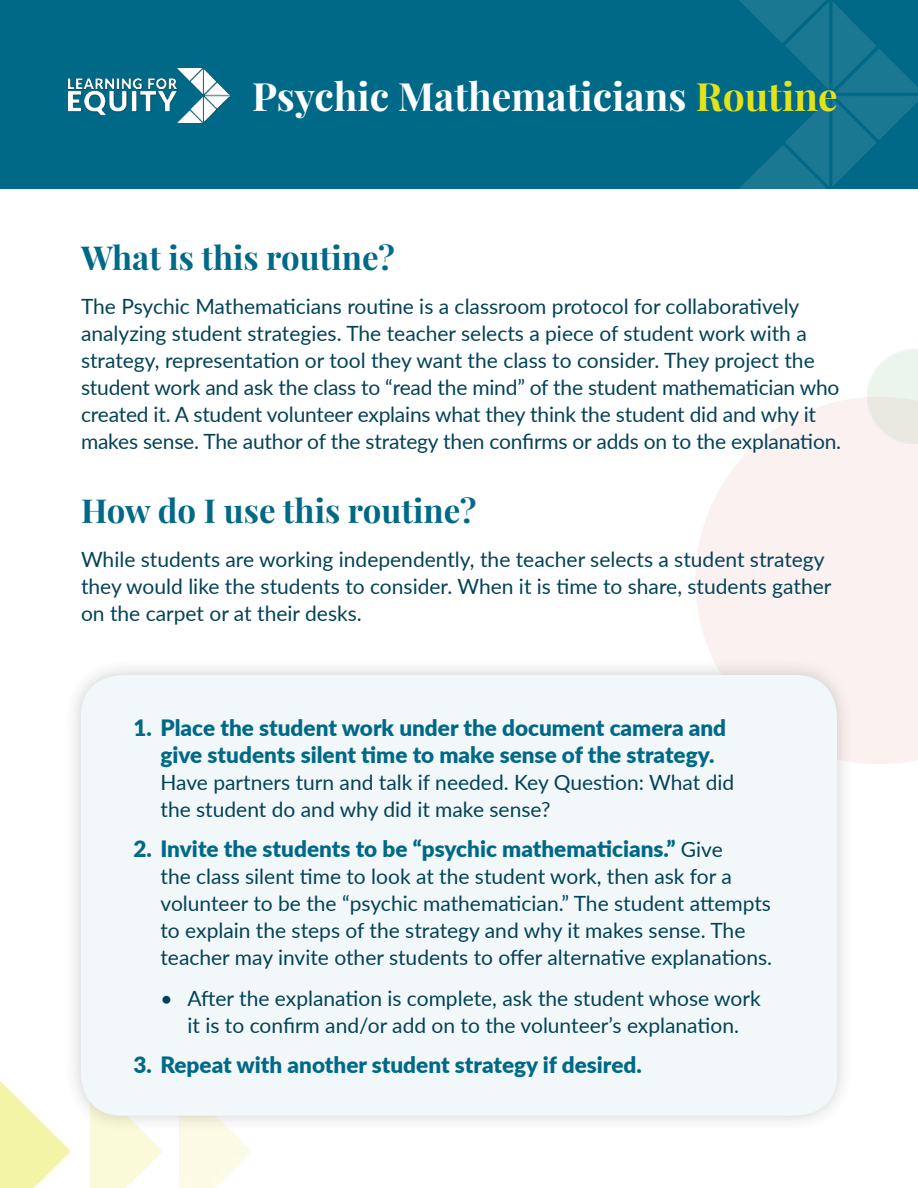
<style>
.page{position:relative;width:918px;height:1188px;background:#fff}
.page>*{position:absolute;margin:0;border:0;box-sizing:border-box;transform-origin:0 0}
.t1{font:700 39px "Playfair Display";color:#fff}
.t2{font:700 33px "Playfair Display";color:#006987}
.t3{font:900 22.5px/27px "Lato";color:#006987}
.t4{font:21px/27px "Lato";color:#034257}
.s1{color:#e3e31c}
.s2{font-weight:400;font-size:21px;color:#034257}
</style>
<div class="page">
<svg style="left:696px;top:397px;width:222px;height:367px;fill:#fbf1f1"></svg>
<img style="left:867px;top:349px;width:51px;height:95px">
<img style="left:0;top:1080px;width:70px;height:108px">
<img style="left:90px;top:1133px;width:72px;height:55px">
<div style="left:64px;top:658px;width:790px;height:475px;background:#2b2829;opacity:.22"></div>
<div style="left:81px;top:675px;width:756px;height:441px;background:#f2f8fa;border-radius:41px"></div>
<div style="left:0;top:0;width:918px;height:189px;background:#006987"></div>
<img style="left:68px;top:68px;width:161px;height:55px">
<img style="left:739px;top:0;width:179px;height:189px">
<h1 class="t1" style="left:252px;top:81px;width:587px">Psychic Mathematicians <span class="s1">Routine</span></h1>
<h2 class="t2" style="left:81px;top:244px;width:316px">What is this routine?</h2>
<p class="t4" style="left:81px;top:292px;width:762px">The Psychic Mathematicians routine is a classroom protocol for collaboratively analyzing student strategies. The teacher selects a piece of student work with a strategy, representation or tool they want the class to consider. They project the student work and ask the class to “read the mind” of the student mathematician who created it. A student volunteer explains what they think the student did and why it makes sense. The author of the strategy then confirms or adds on to the explanation.</p>
<h2 class="t2" style="left:81px;top:497px;width:397px">How do I use this routine?</h2>
<p class="t4" style="left:81px;top:545px;width:752px">While students are working independently, the teacher selects a student strategy they would like the students to consider. When it is time to share, students gather on the carpet or at their desks.</p>
<p class="t3" style="left:160px;top:714px;width:567px;text-indent:-27px">1. Place the student work under the document camera and give students silent time to make sense of the strategy.</p>
<p class="t4" style="left:160px;top:768px;width:575px">Have partners turn and talk if needed. Key Question: What did the student do and why did it make sense?</p>
<p class="t3" style="left:134px;top:836px;width:591px">2. Invite the students to be “psychic mathematicians.” <span class="s2">Give</span></p>
<p class="t4" style="left:160px;top:862px;width:613px">the class silent time to look at the student work, then ask for a volunteer to be the “psychic mathematician.” The student attempts to explain the steps of the strategy and why it makes sense. The teacher may invite other students to offer alternative explanations.</p>
<p class="t4" style="left:160px;top:985px;width:602px;text-align:center">• After the explanation is complete, ask the student whose work it is to confirm and/or add on to the volunteer’s explanation.</p>
<p class="t3" style="left:134px;top:1052px;width:510px">3. Repeat with another student strategy if desired.</p>
</div>
